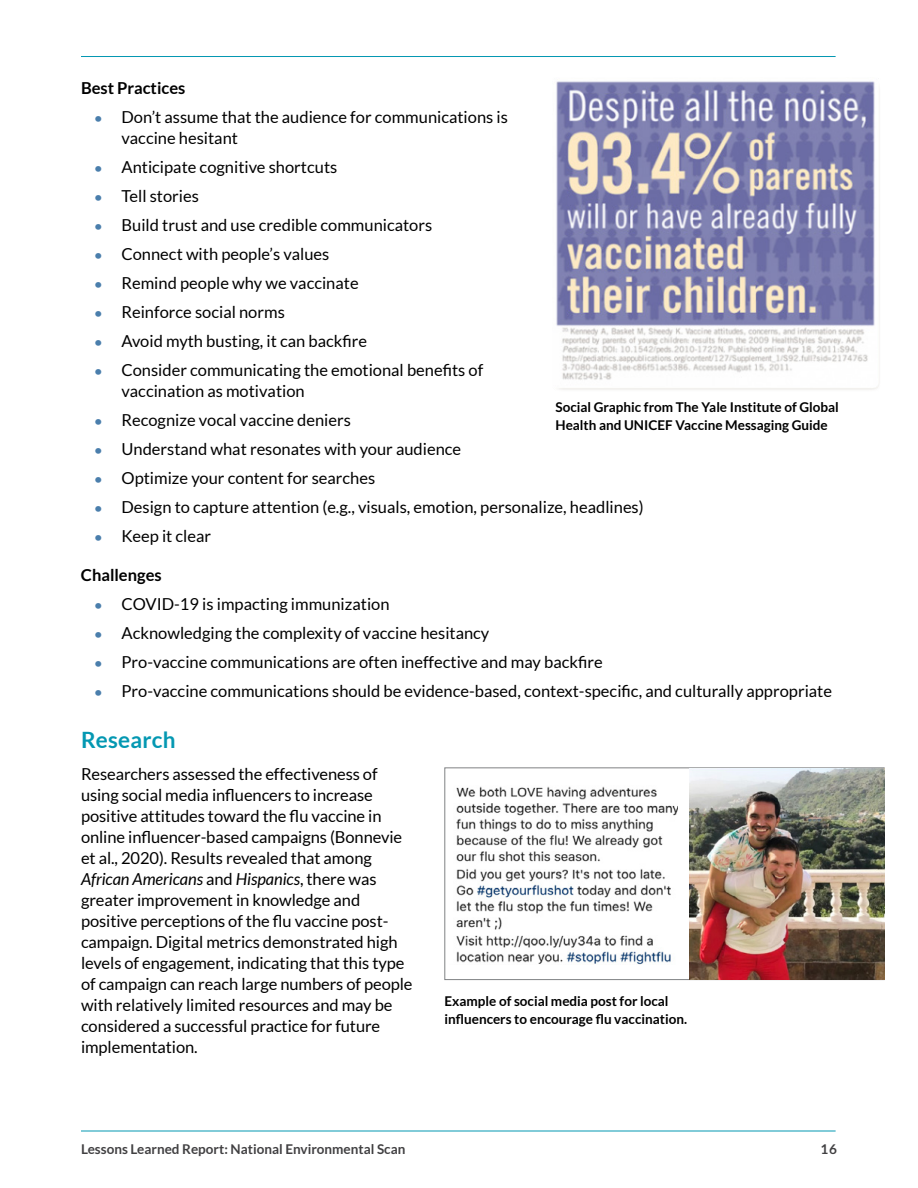
<style>
.page{position:relative;width:918px;height:1188px;background:#fff}
.page>*{position:absolute;margin:0;border:0;box-sizing:border-box;transform-origin:0 0}
.t1{font:700 22.5px "Lato";letter-spacing:.01em;color:#0498b2}
.t2{font:16.5px/21px "Lato";color:#000}
.t3{font:700 16.5px "Lato";color:#000}
.t4{font:700 13.5px/18px "Lato";color:#000}
.t5{font:700 13.5px "Lato";color:#414042}
.s1{font-weight:700;font-size:13.5px;color:#4a7eac}
.s2{font-style:italic}
</style>
<div class="page">
<hr style="left:81px;top:1131px;width:755px;height:1px;background:#0498b2">
<hr style="left:81px;top:56px;width:755px;height:1px;background:#0498b2">
<img style="left:556px;top:81px;width:323px;height:309px">
<img style="left:689px;top:768px;width:196px;height:212px">
<img style="left:456px;top:786px;width:222px;height:178px">
<p class="t3" style="left:81px;top:79px;width:106px">Best Practices</p>
<p class="t2" style="left:122px;top:107px;width:388px;text-indent:-27px"><span class="s1">•</span> Don’t assume that the audience for communications is vaccine hesitant</p>
<p class="t2" style="left:94px;top:157px;width:244px"><span class="s1">•</span> Anticipate cognitive shortcuts</p>
<p class="t2" style="left:94px;top:186px;width:106px"><span class="s1">•</span> Tell stories</p>
<p class="t2" style="left:94px;top:215px;width:339px"><span class="s1">•</span> Build trust and use credible communicators</p>
<p class="t2" style="left:94px;top:244px;width:236px"><span class="s1">•</span> Connect with people’s values</p>
<p class="t2" style="left:94px;top:273px;width:266px"><span class="s1">•</span> Remind people why we vaccinate</p>
<p class="t2" style="left:94px;top:302px;width:192px"><span class="s1">•</span> Reinforce social norms</p>
<p class="t2" style="left:94px;top:331px;width:274px"><span class="s1">•</span> Avoid myth busting, it can backfire</p>
<p class="t2" style="left:122px;top:360px;width:363px;text-indent:-27px"><span class="s1">•</span> Consider communicating the emotional benefits of vaccination as motivation</p>
<p class="t2" style="left:94px;top:410px;width:258px"><span class="s1">•</span> Recognize vocal vaccine deniers</p>
<p class="t2" style="left:94px;top:439px;width:368px"><span class="s1">•</span> Understand what resonates with your audience</p>
<p class="t2" style="left:94px;top:468px;width:282px"><span class="s1">•</span> Optimize your content for searches</p>
<p class="t2" style="left:94px;top:497px;width:551px"><span class="s1">•</span> Design to capture attention (e.g., visuals, emotion, personalize, headlines)</p>
<p class="t2" style="left:94px;top:526px;width:118px"><span class="s1">•</span> Keep it clear</p>
<p class="t3" style="left:81px;top:565px;width:82px">Challenges</p>
<p class="t2" style="left:94px;top:593px;width:297px"><span class="s1">•</span> COVID-19 is impacting immunization</p>
<p class="t2" style="left:94px;top:622px;width:396px"><span class="s1">•</span> Acknowledging the complexity of vaccine hesitancy</p>
<p class="t2" style="left:94px;top:651px;width:510px"><span class="s1">•</span> Pro-vaccine communications are often ineffective and may backfire</p>
<p class="t2" style="left:94px;top:680px;width:739px"><span class="s1">•</span> Pro-vaccine communications should be evidence-based, context-specific, and culturally appropriate</p>
<h1 class="t1" style="left:81px;top:727px;width:96px">Research</h1>
<p class="t2" style="left:81px;top:763px;width:333px">Researchers assessed the effectiveness of using social media influencers to increase positive attitudes toward the flu vaccine in online influencer-based campaigns (Bonnevie et al., 2020). Results revealed that among <span class="s2">African Americans</span> and <span class="s2">Hispanics</span>, there was greater improvement in knowledge and positive perceptions of the flu vaccine post&shy;campaign. Digital metrics demonstrated high levels of engagement, indicating that this type of campaign can reach large numbers of people with relatively limited resources and may be considered a successful practice for future implementation.</p>
<p class="t4" style="left:555px;top:398px;width:285px">Social Graphic from The Yale Institute of Global<br>Health and UNICEF Vaccine Messaging Guide</p>
<p class="t4" style="left:444px;top:992px;width:244px">Example of social media post for local influencers to encourage flu vaccination.</p>
<p class="t5" style="left:81px;top:1141px;width:326px">Lessons Learned Report: National Environmental Scan</p>
<p class="t5" style="left:820px;top:1141px;width:18px">16</p>
</div>
